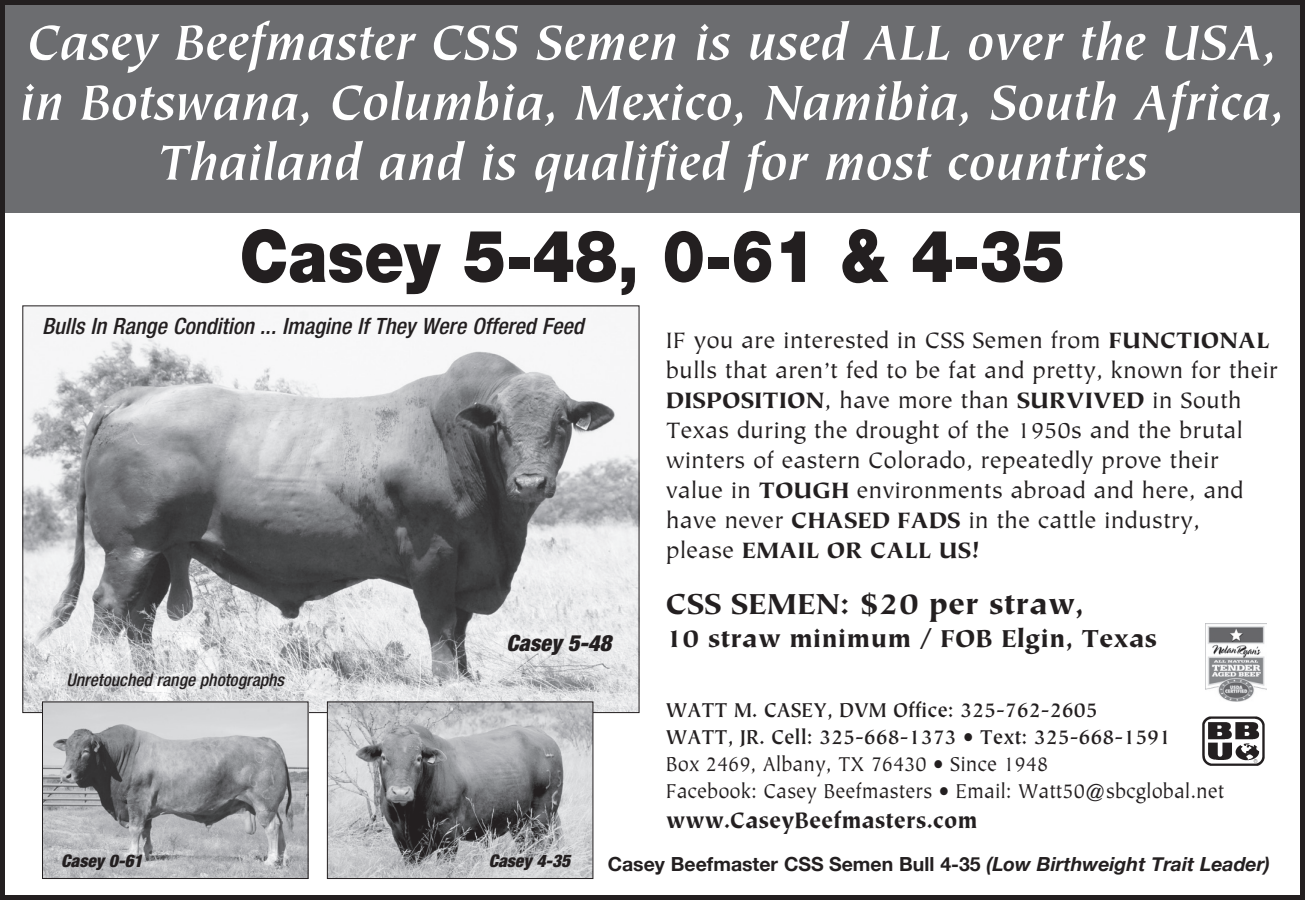
<style>
.page{position:relative;width:1305px;height:900px;background:#fff}
.page>*{position:absolute;margin:0;border:0;box-sizing:border-box;transform-origin:0 0}
.t1{font:900 72.5px "Helvetica Neue LT Std";color:#231f20;scale:.88 1}
.t2{font:italic 700 55px/60px "Tiepolo";color:#fff;text-align:center}
.t3{font:900 32.5px "Tiepolo";color:#231f20}
.t4{font:900 27.5px "Tiepolo";color:#231f20}
.t5{font:25px/30px "Tiepolo";color:#231f20}
.t6{font:900 25px "Tiepolo";color:#231f20;scale:.93 1}
.t7{font:22.5px/27px "Tiepolo";color:#231f20;scale:.93 1}
.t8{font:700 22.5px/27px "Tiepolo";color:#231f20;scale:.93 1}
.t9{font:italic 500 condensed 22.5px "Helvetica Neue";color:#231f20}
.t10{font:italic 900 condensed 22.5px "Helvetica Neue";color:#231f20}
.t11{font:700 19.5px "Helvetica Neue";color:#231f20}
.t12{font:italic 500 condensed 17.5px "Helvetica Neue";color:#231f20}
.t13{font:italic 900 condensed 17.5px "Helvetica Neue";color:#231f20}
.s1{font-weight:900}
.s2{font-style:italic}
</style>
<div class="page">
<div style="left:0;top:0;width:1305px;height:212px;background:#6c6d70"></div>
<img style="left:24px;top:308px;width:613px;height:403px">
<img style="left:329px;top:704px;width:262px;height:173px">
<div style="left:327px;top:702px;width:266px;height:177px;border:1px solid #231f20"></div>
<img style="left:1202px;top:716px;width:63px;height:50px">
<img style="left:1205px;top:624px;width:61px;height:77px">
<div style="left:0;top:0;width:1305px;height:900px;border:5px solid #231f20"></div>
<img style="left:44px;top:704px;width:262px;height:173px">
<div style="left:42px;top:702px;width:266px;height:177px;border:1px solid #231f20"></div>
<h2 class="t2" style="left:20px;top:14px;width:1267px">Casey Beefmaster CSS Semen is used ALL over the USA, in Botswana, Columbia, Mexico, Namibia, South Africa,<br>Thailand and is qualified for most countries</h2>
<h1 class="t1" style="left:240px;top:213px;width:939px">Casey 5-48, 0-61 &amp; 4-35</h1>
<p class="t9" style="left:42px;top:312px;width:543px">Bulls In Range Condition ... Imagine If They Were Offered Feed</p>
<p class="t12" style="left:67px;top:669px;width:219px">Unretouched range photographs</p>
<p class="t10" style="left:507px;top:629px;width:106px">Casey 5-48</p>
<p class="t5" style="left:666px;top:326px;width:614px">IF you are interested in CSS Semen from <span class="s1">FUNCTIONAL </span>bulls that aren’t fed to be fat and pretty, known for their <span class="s1">DISPOSITION</span>, have more than <span class="s1">SURVIVED</span> in South Texas during the drought of the 1950s and the brutal winters of eastern Colorado, repeatedly prove their value in <span class="s1">TOUGH</span> environments abroad and here, and have never <span class="s1">CHASED FADS</span> in the cattle industry,<br>please <span class="s1">EMAIL OR CALL US!</span></p>
<h3 class="t3" style="left:666px;top:585px;width:420px">CSS SEMEN: $20 per straw,</h3>
<p class="t4" style="left:666px;top:623px;width:493px">10 straw minimum / FOB Elgin, Texas</p>
<p class="t8" style="left:666px;top:697px;width:545px">WATT M. CASEY, DVM Office: 325-762-2605<br>WATT, JR. Cell: 325-668-1373 • Text: 325-668-1591</p>
<p class="t7" style="left:666px;top:751px;width:602px">Box 2469, Albany, TX 76430 • Since 1948<br>Facebook: Casey Beefmasters • Email: Watt50@sbcglobal.net</p>
<p class="t6" style="left:666px;top:806px;width:337px">www.CaseyBeefmasters.com</p>
<p class="t13" style="left:61px;top:850px;width:83px">Casey 0-61</p>
<p class="t13" style="left:489px;top:850px;width:83px">Casey 4-35</p>
<p class="t11" style="left:608px;top:849px;width:664px">Casey Beefmaster CSS Semen Bull 4-35 <span class="s2">(Low Birthweight Trait Leader)</span></p>
</div>
